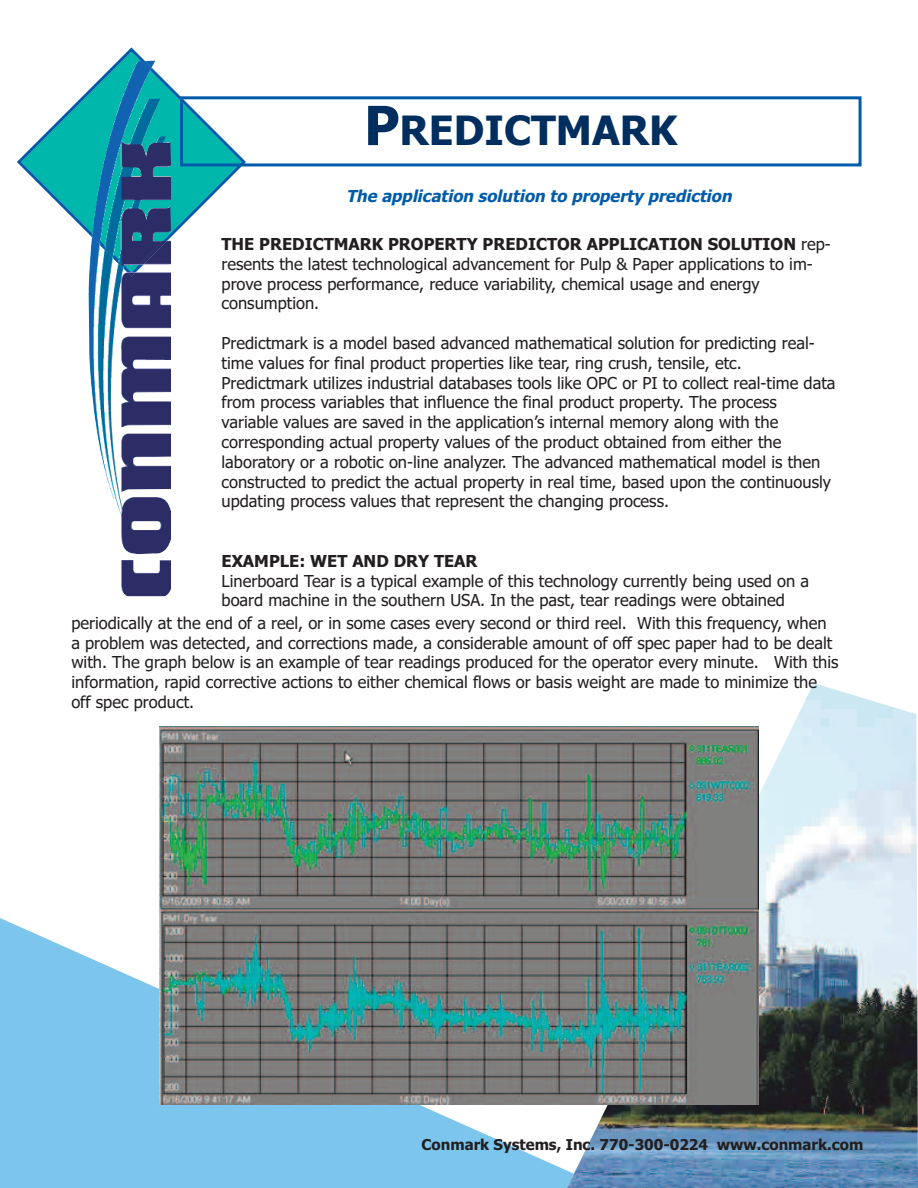
<style>
.page{position:relative;width:918px;height:1188px;background:#fff}
.page>*{position:absolute;margin:0;border:0;box-sizing:border-box;transform-origin:0 0}
.t1{font:700 40.5px "Tahoma";color:#002e5e}
.t2{font:16.5px/19.8px "Tahoma";color:#231f20}
.t3{font:italic 700 16.5px "Tahoma";color:#015ba9}
.t4{font:700 16.5px "Tahoma";color:#231f20}
.t5{font:700 15px "Tahoma";color:#231f20}
.s1{font-size:54px}
.s2{font-weight:700}
</style>
<div class="page">
<svg style="left:0;top:918px;width:567px;height:270px;background:#8dccee"></svg>
<img style="left:567px;top:683px;width:351px;height:505px">
<svg style="left:17px;top:47px;width:231px;height:190px"></svg>
<img style="left:89px;top:61px;width:82px;height:535px">
<img style="left:92px;top:61px;width:79px;height:206px">
<svg style="left:141px;top:61px;width:11px;height:10px"></svg>
<img style="left:137px;top:241px;width:30px;height:26px">
<svg style="left:127px;top:272px;width:9px;height:5px"></svg>
<img style="left:92px;top:233px;width:35px;height:36px">
<div style="left:180px;top:96px;width:682px;height:70px;border:3px solid #015ba9"></div>
<img style="left:160px;top:726px;width:598px;height:378px">
<h1 class="t1" style="left:364px;top:107px;width:315px"><span class="s1">P</span>REDICTMARK</h1>
<p class="t3" style="left:346px;top:187px;width:392px">The application solution to property prediction</p>
<p class="t2" style="left:222px;top:234px;width:611px"><span class="s2">THE PREDICTMARK PROPERTY PREDICTOR APPLICATION SOLUTION</span> rep&shy;resents the latest technological advancement for Pulp &amp; Paper applications to im&shy;prove process performance, reduce variability, chemical usage and energy consumption.</p>
<p class="t2" style="left:222px;top:333px;width:616px">Predictmark is a model based advanced mathematical solution for predicting real&shy;time values for final product properties like tear, ring crush, tensile, etc.<br>Predictmark utilizes industrial databases tools like OPC or PI to collect real-time data from process variables that influence the final product property. The process variable values are saved in the application’s internal memory along with the corresponding actual property values of the product obtained from either the laboratory or a robotic on-line analyzer. The advanced mathematical model is then constructed to predict the actual property in real time, based upon the continuously updating process values that represent the changing process.</p>
<p class="t4" style="left:222px;top:551px;width:258px">EXAMPLE: WET AND DRY TEAR</p>
<p class="t2" style="left:222px;top:571px;width:589px">Linerboard Tear is a typical example of this technology currently being used on a board machine in the southern USA. In the past, tear readings were obtained</p>
<p class="t2" style="left:71px;top:613px;width:769px">periodically at the end of a reel, or in some cases every second or third reel. With this frequency, when a problem was detected, and corrections made, a considerable amount of off spec paper had to be dealt with. The graph below is an example of tear readings produced for the operator every minute. With this information, rapid corrective actions to either chemical flows or basis weight are made to minimize the off spec product.</p>
<p class="t5" style="left:422px;top:1136px;width:443px">Conmark Systems, Inc. 770-300-0224 www.conmark.com</p>
</div>
